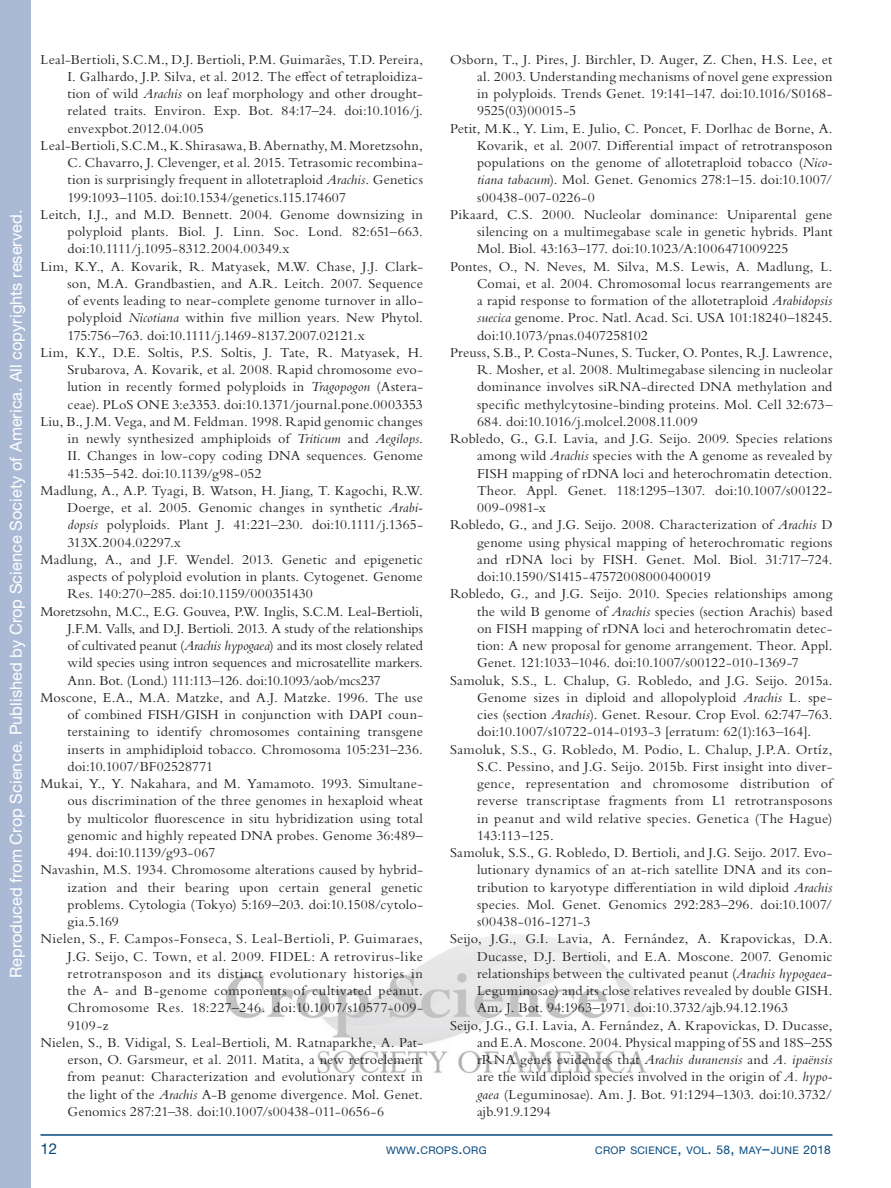
<style>
.page{position:relative;width:891px;height:1188px;background:#fff}
.page>*{position:absolute;margin:0;border:0;box-sizing:border-box;transform-origin:0 0}
.t1{font:16.5px "Helvetica Neue LT Std";color:#fff}
.t2{font:15px "Helvetica Neue LT Std";color:#00467e}
.Bib_Reference{font:14.25px/17.2px "Bembo Std";letter-spacing:.005em;color:#231f20;text-align:justify}
.t3{font:10.5px "Helvetica Neue LT Std";letter-spacing:.03em;color:#00467e}
.s1{font-style:italic}
.s2{font-size:15px}
.s3{font-size:12px}
</style>
<div class="page">
<hr style="left:40px;top:1134px;width:792px;height:2px;background:#00467e">
<div style="left:0;top:0;width:30px;height:1188px;background:#aabad5"></div>
<img style="left:226px;top:934px;width:421px;height:140px">
<p class="t1" style="left:6px;top:978px;width:770px;rotate:-90deg">Reproduced from Crop Science. Published by Crop Science Society of America. All copyrights reserved.</p>
<p class="Bib_Reference" style="left:68px;top:50px;width:357px;text-indent:-27px">Leal-Bertioli, S.C.M., D.J. Bertioli, P.M. Guimarães, T.D. Pereira, I. Galhardo, J.P. Silva, et al. 2012. The effect of tetraploidiza&shy;tion of wild <span class="s1">Arachis</span> on leaf morphology and other drought&shy;related traits. Environ. Exp. Bot. 84:17–24. doi:10.1016/j. envexpbot.2012.04.005</p>
<p class="Bib_Reference" style="left:68px;top:136px;width:357px;text-indent:-27px">Leal-Bertioli, S.C.M., K. Shirasawa, B. Abernathy, M. Moretzsohn, C. Chavarro, J. Clevenger, et al. 2015. Tetrasomic recombina&shy;tion is surprisingly frequent in allotetraploid <span class="s1">Arachis</span>. Genetics 199:1093–1105. doi:10.1534/genetics.115.174607</p>
<p class="Bib_Reference" style="left:68px;top:205px;width:357px;text-indent:-27px">Leitch, I.J., and M.D. Bennett. 2004. Genome downsizing in polyploid plants. Biol. J. Linn. Soc. Lond. 82:651–663. doi:10.1111/j.1095-8312.2004.00349.x</p>
<p class="Bib_Reference" style="left:68px;top:257px;width:357px;text-indent:-27px">Lim, K.Y., A. Kovarik, R. Matyasek, M.W. Chase, J.J. Clark&shy;son, M.A. Grandbastien, and A.R. Leitch. 2007. Sequence of events leading to near-complete genome turnover in allo&shy;polyploid <span class="s1">Nicotiana</span> within five million years. New Phytol.<br>175:756–763. doi:10.1111/j.1469-8137.2007.02121.x</p>
<p class="Bib_Reference" style="left:68px;top:343px;width:357px;text-indent:-27px">Lim, K.Y., D.E. Soltis, P.S. Soltis, J. Tate, R. Matyasek, H.<br>Srubarova, A. Kovarik, et al. 2008. Rapid chromosome evo&shy;lution in recently formed polyploids in <span class="s1">Tragopogon</span> (Astera&shy;ceae). PLoS ONE 3:e3353. doi:10.1371/journal.pone.0003353</p>
<p class="Bib_Reference" style="left:68px;top:412px;width:357px;text-indent:-27px">Liu, B., J.M. Vega, and M. Feldman. 1998. Rapid genomic changes in newly synthesized amphiploids of <span class="s1">Triticum</span> and <span class="s1">Aegilops</span>.<br>II. Changes in low-copy coding DNA sequences. Genome 41:535–542. doi:10.1139/g98-052</p>
<p class="Bib_Reference" style="left:68px;top:481px;width:357px;text-indent:-27px">Madlung, A., A.P. Tyagi, B. Watson, H. Jiang, T. Kagochi, R.W.<br>Doerge, et al. 2005. Genomic changes in synthetic <span class="s1">Arabi&shy;dopsis</span> polyploids. Plant J. 41:221–230. doi:10.1111/j.1365- 313X.2004.02297.x</p>
<p class="Bib_Reference" style="left:68px;top:550px;width:357px;text-indent:-27px">Madlung, A., and J.F. Wendel. 2013. Genetic and epigenetic aspects of polyploid evolution in plants. Cytogenet. Genome Res. 140:270–285. doi:10.1159/000351430</p>
<p class="Bib_Reference" style="left:68px;top:602px;width:357px;text-indent:-27px">Moretzsohn, M.C., E.G. Gouvea, P.W. Inglis, S.C.M. Leal-Bertioli, J.F.M. Valls, and D.J. Bertioli. 2013. A study of the relationships of cultivated peanut (<span class="s1">Arachis hypogaea</span>) and its most closely related wild species using intron sequences and microsatellite markers.<br>Ann. Bot. (Lond.) 111:113–126. doi:10.1093/aob/mcs237</p>
<p class="Bib_Reference" style="left:68px;top:688px;width:357px;text-indent:-27px">Moscone, E.A., M.A. Matzke, and A.J. Matzke. 1996. The use of combined FISH/GISH in conjunction with DAPI coun&shy;terstaining to identify chromosomes containing transgene inserts in amphidiploid tobacco. Chromosoma 105:231–236. doi:10.1007/BF02528771</p>
<p class="Bib_Reference" style="left:68px;top:775px;width:357px;text-indent:-27px">Mukai, Y., Y. Nakahara, and M. Yamamoto. 1993. Simultane&shy;ous discrimination of the three genomes in hexaploid wheat by multicolor fluorescence in situ hybridization using total genomic and highly repeated DNA probes. Genome 36:489– 494. doi:10.1139/g93-067</p>
<p class="Bib_Reference" style="left:68px;top:861px;width:357px;text-indent:-27px">Navashin, M.S. 1934. Chromosome alterations caused by hybrid&shy;ization and their bearing upon certain general genetic problems. Cytologia (Tokyo) 5:169–203. doi:10.1508/cytolo&shy;gia.5.169</p>
<p class="Bib_Reference" style="left:68px;top:930px;width:357px;text-indent:-27px">Nielen, S., F. Campos-Fonseca, S. Leal-Bertioli, P. Guimaraes, J.G. Seijo, C. Town, et al. 2009. FIDEL: A retrovirus-like retrotransposon and its distinct evolutionary histories in the A- and B-genome components of cultivated peanut.<br>Chromosome Res. 18:227–246. doi:10.1007/s10577-009- 9109-z</p>
<p class="Bib_Reference" style="left:68px;top:1033px;width:357px;text-indent:-27px">Nielen, S., B. Vidigal, S. Leal-Bertioli, M. Ratnaparkhe, A. Pat&shy;erson, O. Garsmeur, et al. 2011. Matita, a new retroelement from peanut: Characterization and evolutionary context in the light of the <span class="s1">Arachis</span> A-B genome divergence. Mol. Genet.<br>Genomics 287:21–38. doi:10.1007/s00438-011-0656-6</p>
<p class="Bib_Reference" style="left:477px;top:50px;width:357px;text-indent:-27px">Osborn, T., J. Pires, J. Birchler, D. Auger, Z. Chen, H.S. Lee, et al. 2003. Understanding mechanisms of novel gene expression in polyploids. Trends Genet. 19:141–147. doi:10.1016/S0168- 9525(03)00015-5</p>
<p class="Bib_Reference" style="left:477px;top:119px;width:357px;text-indent:-27px">Petit, M.K., Y. Lim, E. Julio, C. Poncet, F. Dorlhac de Borne, A.<br>Kovarik, et al. 2007. Differential impact of retrotransposon populations on the genome of allotetraploid tobacco (<span class="s1">Nico&shy;tiana tabacum</span>). Mol. Genet. Genomics 278:1–15. doi:10.1007/ s00438-007-0226-0</p>
<p class="Bib_Reference" style="left:477px;top:205px;width:357px;text-indent:-27px">Pikaard, C.S. 2000. Nucleolar dominance: Uniparental gene silencing on a multimegabase scale in genetic hybrids. Plant Mol. Biol. 43:163–177. doi:10.1023/A:1006471009225</p>
<p class="Bib_Reference" style="left:477px;top:257px;width:357px;text-indent:-27px">Pontes, O., N. Neves, M. Silva, M.S. Lewis, A. Madlung, L.<br>Comai, et al. 2004. Chromosomal locus rearrangements are a rapid response to formation of the allotetraploid <span class="s1">Arabidopsis suecica</span> genome. Proc. Natl. Acad. Sci. USA 101:18240–18245. doi:10.1073/pnas.0407258102</p>
<p class="Bib_Reference" style="left:477px;top:343px;width:357px;text-indent:-27px">Preuss, S.B., P. Costa-Nunes, S. Tucker, O. Pontes, R.J. Lawrence, R. Mosher, et al. 2008. Multimegabase silencing in nucleolar dominance involves siRNA-directed DNA methylation and specific methylcytosine-binding proteins. Mol. Cell 32:673– 684. doi:10.1016/j.molcel.2008.11.009</p>
<p class="Bib_Reference" style="left:477px;top:430px;width:357px;text-indent:-27px">Robledo, G., G.I. Lavia, and J.G. Seijo. 2009. Species relations among wild <span class="s1">Arachis</span> species with the A genome as revealed by FISH mapping of rDNA loci and heterochromatin detection.<br>Theor. Appl. Genet. 118:1295–1307. doi:10.1007/s00122- 009-0981-x</p>
<p class="Bib_Reference" style="left:477px;top:516px;width:357px;text-indent:-27px">Robledo, G., and J.G. Seijo. 2008. Characterization of <span class="s1">Arachis</span> D genome using physical mapping of heterochromatic regions and rDNA loci by FISH. Genet. Mol. Biol. 31:717–724. doi:10.1590/S1415-47572008000400019</p>
<p class="Bib_Reference" style="left:477px;top:585px;width:357px;text-indent:-27px">Robledo, G., and J.G. Seijo. 2010. Species relationships among the wild B genome of <span class="s1">Arachis</span> species (section Arachis) based on FISH mapping of rDNA loci and heterochromatin detec&shy;tion: A new proposal for genome arrangement. Theor. Appl.<br>Genet. 121:1033–1046. doi:10.1007/s00122-010-1369-7</p>
<p class="Bib_Reference" style="left:477px;top:671px;width:357px;text-indent:-27px">Samoluk, S.S., L. Chalup, G. Robledo, and J.G. Seijo. 2015a.<br>Genome sizes in diploid and allopolyploid <span class="s1">Arachis</span> L. spe&shy;cies (section <span class="s1">Arachis</span>). Genet. Resour. Crop Evol. 62:747–763. doi:10.1007/s10722-014-0193-3 [erratum: 62(1):163–164].</p>
<p class="Bib_Reference" style="left:477px;top:740px;width:357px;text-indent:-27px">Samoluk, S.S., G. Robledo, M. Podio, L. Chalup, J.P.A. Ortíz, S.C. Pessino, and J.G. Seijo. 2015b. First insight into diver&shy;gence, representation and chromosome distribution of reverse transcriptase fragments from L1 retrotransposons in peanut and wild relative species. Genetica (The Hague)<br>143:113–125.</p>
<p class="Bib_Reference" style="left:477px;top:844px;width:357px;text-indent:-27px">Samoluk, S.S., G. Robledo, D. Bertioli, and J.G. Seijo. 2017. Evo&shy;lutionary dynamics of an at-rich satellite DNA and its con&shy;tribution to karyotype differentiation in wild diploid <span class="s1">Arachis </span>species. Mol. Genet. Genomics 292:283–296. doi:10.1007/ s00438-016-1271-3</p>
<p class="Bib_Reference" style="left:477px;top:930px;width:357px;text-indent:-27px">Seijo, J.G., G.I. Lavia, A. Fernández, A. Krapovickas, D.A.<br>Ducasse, D.J. Bertioli, and E.A. Moscone. 2007. Genomic relationships between the cultivated peanut (<span class="s1">Arachis hypogaea</span>-Leguminosae) and its close relatives revealed by double GISH.<br>Am. J. Bot. 94:1963–1971. doi:10.3732/ajb.94.12.1963</p>
<p class="Bib_Reference" style="left:477px;top:1016px;width:357px;text-indent:-27px">Seijo, J.G., G.I. Lavia, A. Fernández, A. Krapovickas, D. Ducasse, and E.A. Moscone. 2004. Physical mapping of 5S and 18S–25S rRNA genes evidences that <span class="s1">Arachis duranensis</span> and <span class="s1">A. ipaënsis </span>are the wild diploid species involved in the origin of <span class="s1">A. hypo&shy;gaea</span> (Leguminosae). Am. J. Bot. 91:1294–1303. doi:10.3732/ ajb.91.9.1294</p>
<p class="t2" style="left:40px;top:1139px;width:18px">12</p>
<p class="t3" style="left:386px;top:1144px;width:102px">WWW<span class="s2">.</span>CROPS<span class="s2">.</span>ORG</p>
<p class="t3" style="left:595px;top:1144px;width:237px">CROP SCIENCE<span class="s2">,</span> VOL<span class="s2">.</span> <span class="s3">58</span><span class="s2">,</span> MAY<span class="s2">–</span>JUNE <span class="s3">2018</span></p>
</div>
